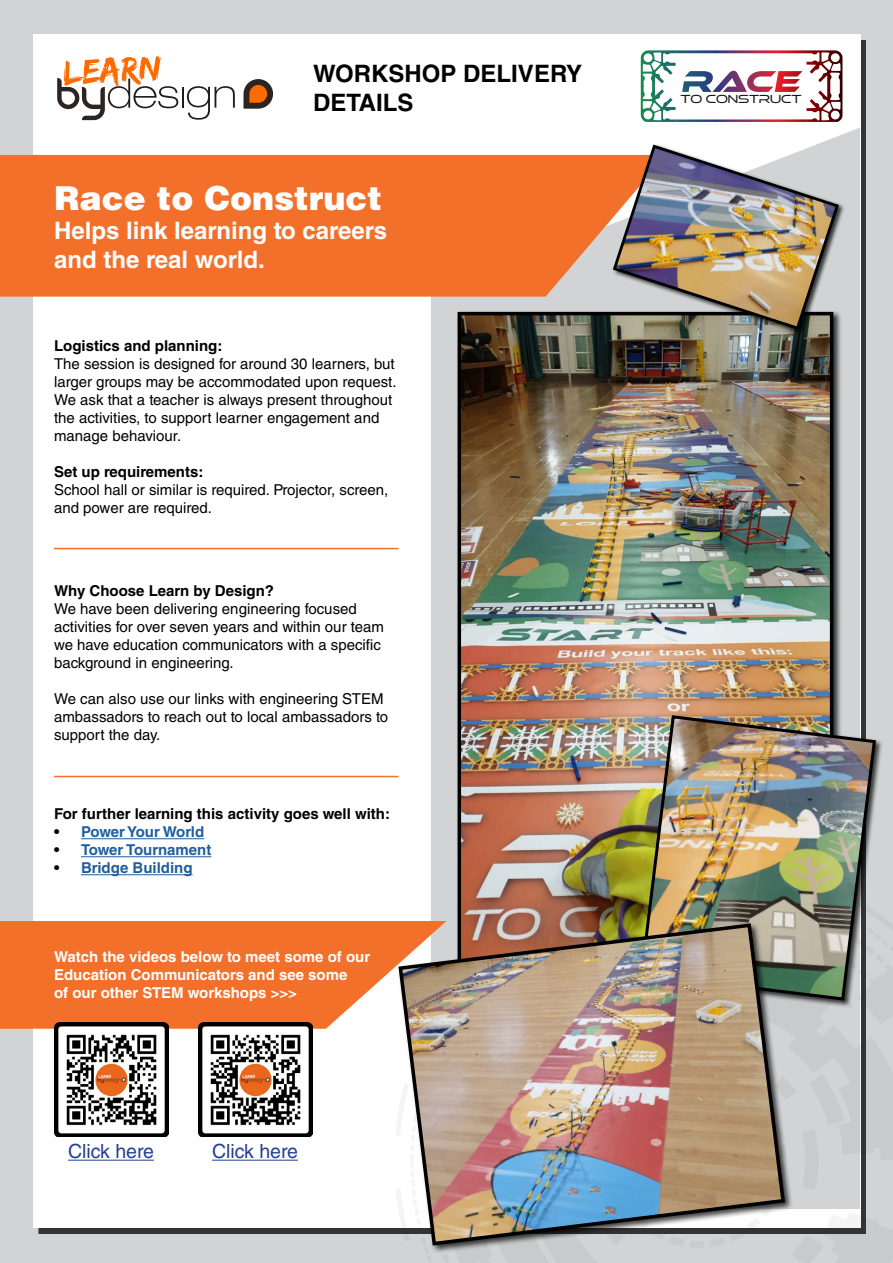
<style>
.page{position:relative;width:893px;height:1263px;background:#d1d3d4}
.page>*{position:absolute;margin:0;border:0;box-sizing:border-box;transform-origin:0 0}
.t1{font:900 33px "Helvetica LT Std";color:#fff}
.t2{font:700 24px/28.8px "Helvetica LT Std";color:#fff}
.t3{font:700 24px/28.8px "Helvetica LT Std";color:#000}
.t4{font:19.5px "Helvetica LT Std";color:#25408f}
.t5{font:15px/18px "Helvetica LT Std";color:#000}
.t6{font:700 15px "Helvetica LT Std";color:#000}
.t7{font:700 15px/18px "Helvetica LT Std";color:#fff}
.t8{font:700 15px "Helvetica LT Std";color:#215e9e}
.t9{font:12.15px "Ethnocentric Lt";color:#131717}
.s1{color:#000}
</style>
<div class="page">
<div style="left:33px;top:34px;width:827px;height:1193px;background:#fff"></div>
<svg style="left:431px;top:128px;width:429px;height:706px;fill:#d1d3d4"></svg>
<img style="left:366px;top:834px;width:500px;height:400px">
<div style="left:0;top:921px;width:396px;height:108px;background:#f3702b"></div>
<svg style="left:243px;top:79px;width:30px;height:30px"></svg>
<svg style="left:57px;top:56px;width:178px;height:64px"></svg>
<hr style="left:81px;top:838px;width:123px;height:1px;background:#215e9e">
<hr style="left:81px;top:856px;width:130px;height:1px;background:#215e9e">
<hr style="left:81px;top:874px;width:112px;height:1px;background:#215e9e">
<hr style="left:68px;top:1160px;width:86px;height:1px;background:#25408f">
<hr style="left:212px;top:1160px;width:86px;height:1px;background:#25408f">
<img style="left:54px;top:1023px;width:114px;height:113px">
<img style="left:198px;top:1023px;width:114px;height:113px">
<div style="left:0;top:155px;width:611px;height:142px;background:#f3702b"></div>
<img style="left:462px;top:316px;width:367px;height:605px">
<div style="left:639px;top:714px;width:244px;height:294px;background:#000;opacity:.75"></div>
<img style="left:638px;top:713px;width:240px;height:289px">
<div style="left:612px;top:144px;width:233px;height:193px;background:#000;opacity:.75"></div>
<img style="left:611px;top:143px;width:230px;height:189px">
<hr style="left:54px;top:548px;width:344px;height:1px;background:#f3702b">
<hr style="left:54px;top:776px;width:344px;height:1px;background:#f3702b">
<div style="left:397px;top:922px;width:397px;height:332px;background:#000;opacity:.75"></div>
<img style="left:396px;top:921px;width:391px;height:326px">
<svg style="left:641px;top:50px;width:201px;height:72px"></svg>
<h2 class="t3" style="left:313px;top:59px;width:271px">WORKSHOP DELIVERY<br>DETAILS</h2>
<h1 class="t1" style="left:54px;top:177px;width:330px">Race to Construct</h1>
<h2 class="t2" style="left:54px;top:216px;width:335px">Helps link learning to careers and the real world.</h2>
<p class="t6" style="left:54px;top:337px;width:170px">Logistics and planning:</p>
<p class="t5" style="left:54px;top:355px;width:344px">The session is designed for around 30 learners, but larger groups may be accommodated upon request.<br>We ask that a teacher is always present throughout the activities, to support learner engagement and manage behaviour.</p>
<p class="t6" style="left:54px;top:463px;width:151px">Set up requirements:</p>
<p class="t5" style="left:54px;top:481px;width:336px">School hall or similar is required. Projector, screen, and power are required.</p>
<p class="t6" style="left:54px;top:581px;width:222px">Why Choose Learn by Design?</p>
<p class="t5" style="left:54px;top:600px;width:331px">We have been delivering engineering focused activities for over seven years and within our team we have education communicators with a specific background in engineering.</p>
<p class="t5" style="left:54px;top:690px;width:336px">We can also use our links with engineering STEM ambassadors to reach out to local ambassadors to support the day.</p>
<p class="t6" style="left:54px;top:805px;width:338px">For further learning this activity goes well with:</p>
<p class="t8" style="left:54px;top:823px;width:152px"><span class="s1">•</span> Power Your World</p>
<p class="t8" style="left:54px;top:841px;width:159px"><span class="s1">•</span> Tower Tournament</p>
<p class="t8" style="left:54px;top:859px;width:140px"><span class="s1">•</span> Bridge Building</p>
<p class="t7" style="left:54px;top:948px;width:318px">Watch the videos below to meet some of our<br>Education Communicators and see some<br>of our other STEM workshops &gt;&gt;&gt;</p>
<h3 class="t4" style="left:68px;top:1140px;width:87px">Click here</h3>
<h3 class="t4" style="left:212px;top:1140px;width:87px">Click here</h3>
<p class="t9" style="left:680px;top:92px;width:123px">TO CONSTRUCT</p>
</div>
